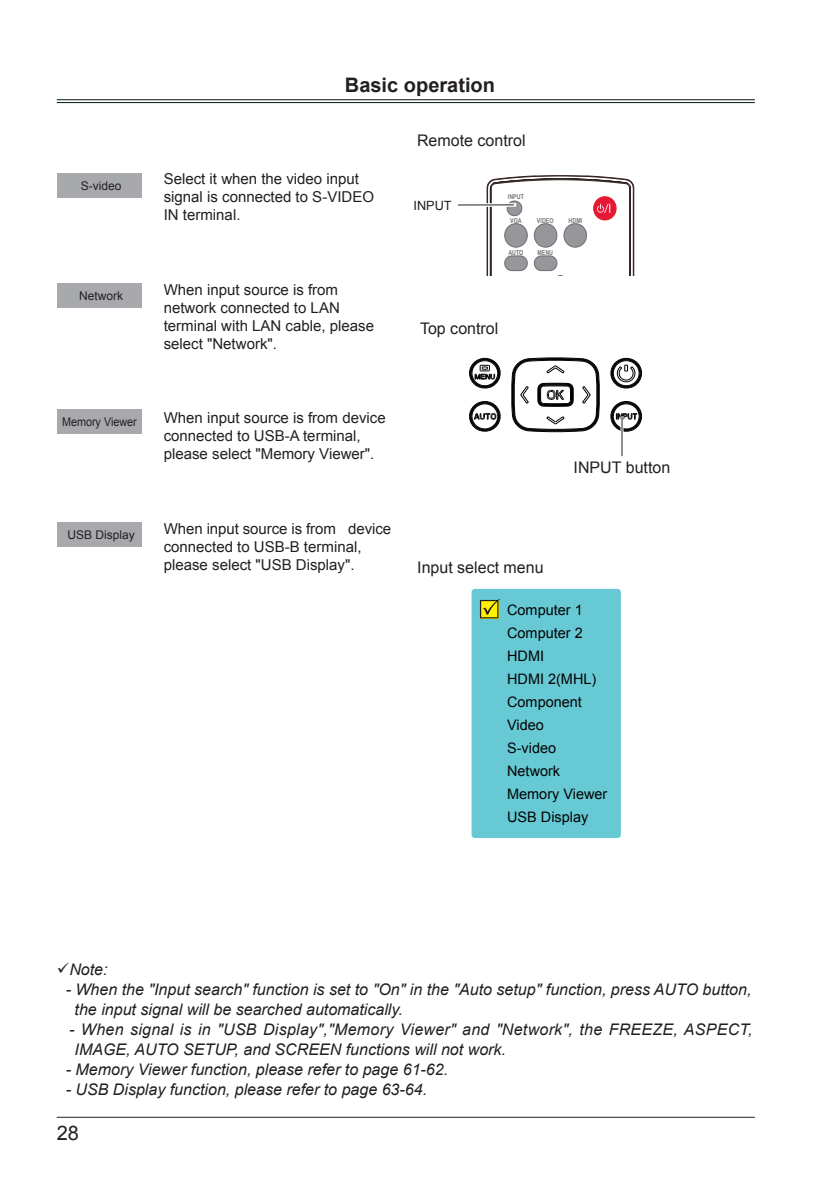
<style>
.page{position:relative;width:840px;height:1191px;background:#fff}
.page>*{position:absolute;margin:0;border:0;box-sizing:border-box;transform-origin:0 0}
.副标题{font:700 20px "Arial";color:#231f20}
.t1{font:20px "Arial";color:#231f20}
.t2{font:italic 16px/20px "Arial";color:#231f20}
.t3{font:16px "Arial";color:#231f20}
.t4{font:15px/18px "Arial";color:#231f20}
.t5{font:14.4px/23px "Arial";color:#030303}
.t6{font:12.8px "Arial";color:#231f20}
.t7{font:12px "Arial";color:#231f20}
.t8{font:12px "Arial";color:#231f20;scale:.9 1}
.t9{font:700 6.8px "Arial Narrow";color:#77777a;scale:.96 1}
</style>
<div class="page">
<hr style="left:57px;top:102px;width:697px;height:1px;background:#031612">
<hr style="left:57px;top:99px;width:697px;height:1px;background:#031612">
<hr style="left:57px;top:1116px;width:697px;height:1px;background:#231f20">
<svg style="left:486px;top:175px;width:148px;height:100px"></svg>
<div style="left:57px;top:283px;width:84px;height:25px;background:#a8a9ad"></div>
<div style="left:57px;top:409px;width:84px;height:25px;background:#a8a9ad"></div>
<div style="left:57px;top:522px;width:84px;height:25px;background:#a8a9ad"></div>
<svg style="left:469px;top:401px;width:31px;height:31px"></svg>
<svg style="left:610px;top:401px;width:31px;height:31px"></svg>
<svg style="left:469px;top:358px;width:31px;height:31px"></svg>
<svg style="left:610px;top:358px;width:31px;height:31px"></svg>
<svg style="left:511px;top:357px;width:88px;height:75px"></svg>
<hr style="left:620px;top:416px;width:3px;height:40px;background:#fff">
<hr style="left:621px;top:416px;width:1px;height:40px;background:#231f20">
<svg style="left:458px;top:203px;width:58px;height:4px"></svg>
<hr style="left:458px;top:204px;width:55px;height:1px;background:#231f20">
<div style="left:471px;top:589px;width:149px;height:249px;background:#66c9d4;border-radius:3px"></div>
<svg style="left:480px;top:599px;width:19px;height:19px"></svg>
<div style="left:57px;top:173px;width:84px;height:25px;background:#a8a9ad"></div>
<p class="副标题" style="left:345px;top:72px;width:152px">Basic operation</p>
<p class="t7" style="left:81px;top:178px;width:42px">S-video</p>
<p class="t7" style="left:79px;top:288px;width:46px">Network</p>
<p class="t8" style="left:62px;top:414px;width:85px">Memory Viewer</p>
<p class="t7" style="left:67px;top:527px;width:69px">USB Display</p>
<p class="t4" style="left:164px;top:170px;width:212px">Select it when the video input signal is connected to S-VIDEO<br>IN terminal.</p>
<p class="t4" style="left:164px;top:281px;width:212px">When input source is from network connected to LAN terminal with LAN cable, please select "Network".</p>
<p class="t3" style="left:417px;top:130px;width:110px">Remote control</p>
<p class="t6" style="left:413px;top:197px;width:40px">INPUT</p>
<p class="t9" style="left:507px;top:192px;width:18px">INPUT</p>
<p class="t9" style="left:510px;top:215px;width:14px">VGA</p>
<p class="t9" style="left:536px;top:215px;width:19px">VIDEO</p>
<p class="t9" style="left:568px;top:215px;width:16px">HDMI</p>
<p class="t9" style="left:537px;top:247px;width:18px">MENU</p>
<p class="t9" style="left:508px;top:247px;width:17px">AUTO</p>
<p class="t3" style="left:420px;top:318px;width:80px">Top control</p>
<p class="t4" style="left:164px;top:409px;width:223px">When input source is from device connected to USB-A terminal, please select "Memory Viewer".</p>
<p class="t4" style="left:164px;top:519px;width:229px">When input source is from device connected to USB-B terminal, please select "USB Display".</p>
<p class="t3" style="left:573px;top:456px;width:98px">INPUT button</p>
<p class="t3" style="left:417px;top:557px;width:128px">Input select menu</p>
<p class="t5" style="left:507px;top:599px;width:102px">Computer 1<br>Computer 2<br>HDMI<br>HDMI 2(MHL)<br>Component<br>Video<br>S-video<br>Network<br>Memory Viewer<br>USB Display</p>
<p class="t2" style="left:57px;top:959px;width:52px">✓Note:</p>
<p class="t2" style="left:66px;top:979px;width:687px">- When the "Input search" function is set to "On" in the "Auto setup" function, press AUTO button,</p>
<p class="t2" style="left:75px;top:999px;width:329px">the input signal will be searched automatically.</p>
<p class="t2" style="left:75px;top:1019px;width:679px;text-indent:-5px">- When signal is in "USB Display","Memory Viewer" and "Network", the FREEZE, ASPECT,<br>IMAGE, AUTO SETUP, and SCREEN functions will not work.</p>
<p class="t2" style="left:66px;top:1059px;width:384px">- Memory Viewer function, please refer to page 61-62.</p>
<p class="t2" style="left:66px;top:1079px;width:363px">- USB Display function, please refer to page 63-64.</p>
<p class="t1" style="left:57px;top:1120px;width:24px">28</p>
</div>
